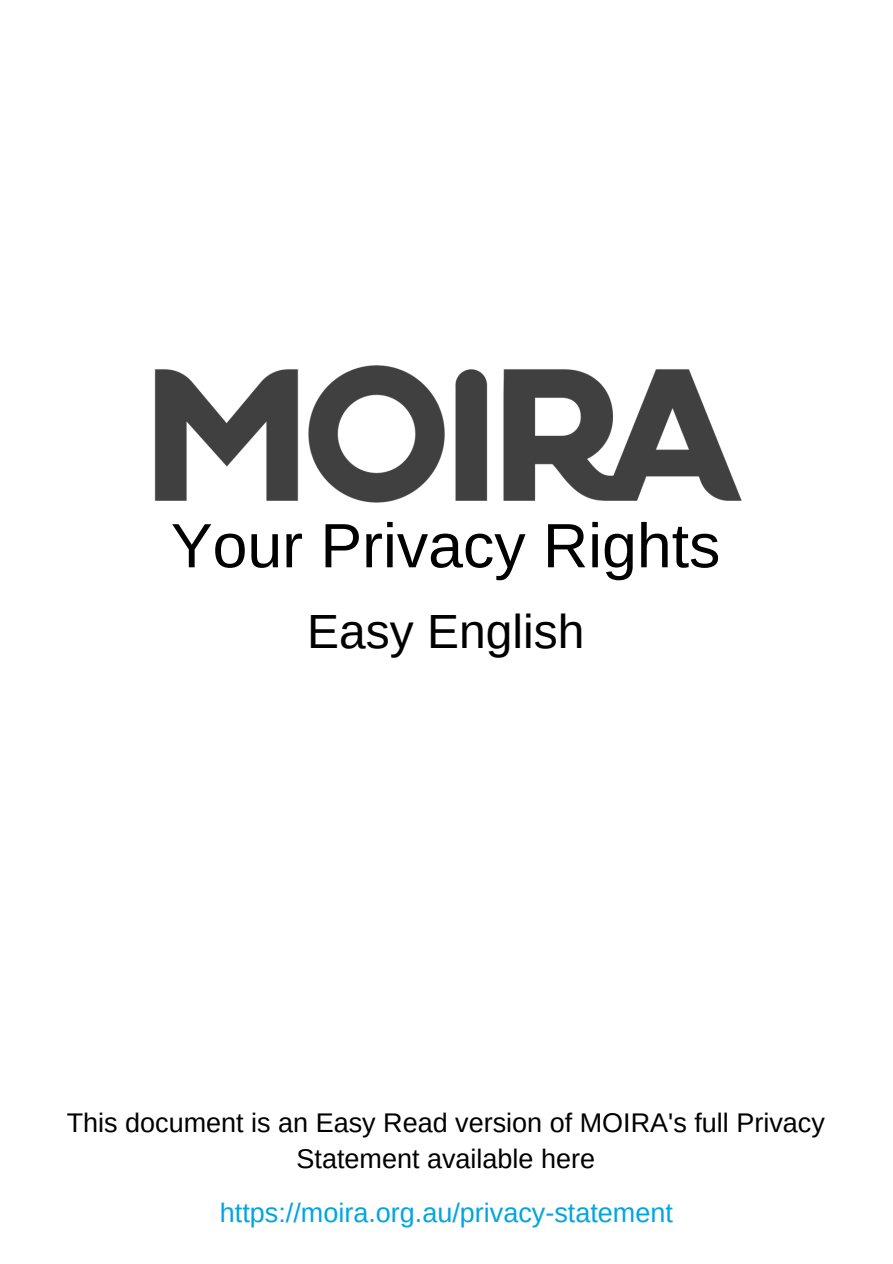
<style>
.page{position:relative;width:893px;height:1264px;background:#fff}
.page>*{position:absolute;margin:0;border:0;box-sizing:border-box;transform-origin:0 0}
.t1{font:62.55px "Arimo";color:#000}
.t2{font:48px "Arimo";color:#000}
.t3{font:27px/36.5px "Arimo";color:#000;text-align:center}
.t4{font:27px "Arimo";color:#00a5e1}
</style>
<div class="page">
<img style="left:154px;top:365px;width:588px;height:138px">
<p class="t1" style="left:171px;top:510px;width:551px">Your Privacy Rights</p>
<p class="t2" style="left:307px;top:604px;width:279px">Easy English</p>
<p class="t3" style="left:67px;top:1104px;width:759px">This document is an Easy Read version of MOIRA's full Privacy<br>Statement available here</p>
<p class="t4" style="left:220px;top:1197px;width:454px">https://moira.org.au/privacy-statement</p>
</div>
